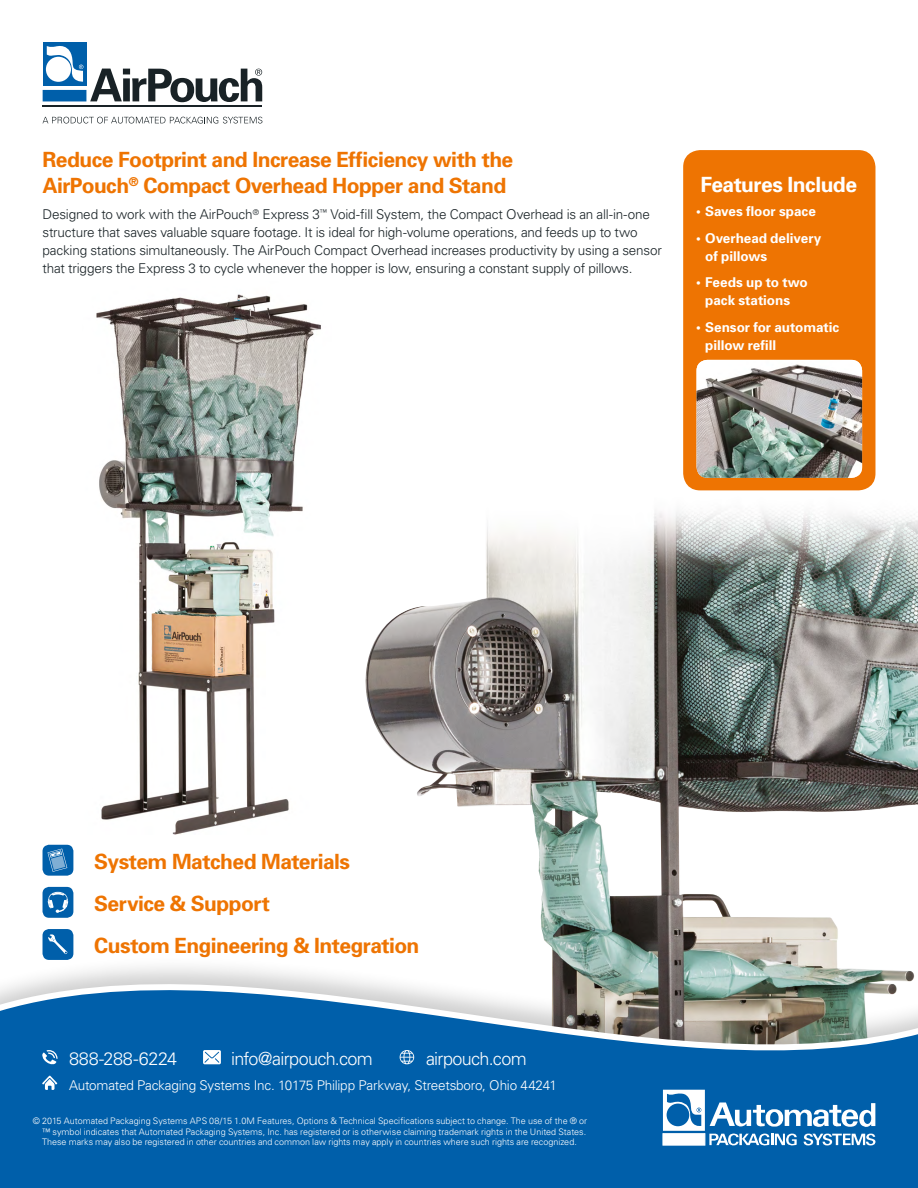
<style>
.page{position:relative;width:918px;height:1188px;background:#fff}
.page>*{position:absolute;margin:0;border:0;box-sizing:border-box;transform-origin:0 0}
.t1{font:700 21px/42.2px "Univers";letter-spacing:-.025em;color:#ee7402}
.t2{font:700 21px "Univers";letter-spacing:-.025em;color:#fff}
.t3{font:300 18px "Univers";letter-spacing:-.035em;color:#fff}
.t4{font:300 13.5px/18px "Univers";letter-spacing:-.015em;color:#192226}
.t5{font:700 13.5px/18px "Univers";letter-spacing:-.005em;color:#fff}
.t6{font:300 13.5px "Univers";letter-spacing:-.015em;color:#fff}
.t7{font:300 9px/10.5px "Univers";color:#fff;text-align:justify}
</style>
<div class="page">
<img style="left:96px;top:294px;width:225px;height:541px">
<img style="left:365px;top:483px;width:553px;height:472px">
<div style="left:683px;top:150px;width:192px;height:340px;background:#ee7402;border-radius:17px"></div>
<img style="left:697px;top:360px;width:165px;height:118px">
<hr style="left:43px;top:106px;width:219px;height:1px;background:#192226">
<svg style="left:43px;top:43px;width:219px;height:59px"></svg>
<svg style="left:43px;top:117px;width:219px;height:7px"></svg>
<svg style="left:0;top:959px;width:918px;height:229px;background:#367bb0"></svg>
<div style="left:43px;top:845px;width:30px;height:31px;background:#005faa;border-radius:7px"></div>
<svg style="left:48px;top:849px;width:19px;height:23px"></svg>
<div style="left:43px;top:887px;width:30px;height:31px;background:#005faa;border-radius:7px"></div>
<svg style="left:48px;top:892px;width:20px;height:21px"></svg>
<div style="left:43px;top:929px;width:30px;height:31px;background:#005faa;border-radius:7px"></div>
<svg style="left:48px;top:934px;width:20px;height:20px"></svg>
<svg style="left:663px;top:1090px;width:212px;height:55px"></svg>
<svg style="left:42px;top:1050px;width:16px;height:15px"></svg>
<svg style="left:203px;top:1050px;width:18px;height:14px"></svg>
<svg style="left:42px;top:1075px;width:15px;height:15px"></svg>
<svg style="left:400px;top:1050px;width:14px;height:14px"></svg>
<h1 class="t1" style="left:43px;top:147px;width:472px;line-height:25.2px">Reduce Footprint and Increase Efficiency with the<br>AirPouch<sup>®</sup> Compact Overhead Hopper and Stand</h1>
<p class="t4" style="left:43px;top:205px;width:621px">Designed to work with the AirPouch<sup>®</sup> Express 3<sup>™</sup> Void-fill System, the Compact Overhead is an all-in-one structure that saves valuable square footage. It is ideal for high-volume operations, and feeds up to two packing stations simultaneously. The AirPouch Compact Overhead increases productivity by using a sensor that triggers the Express 3 to cycle whenever the hopper is low, ensuring a constant supply of pillows.</p>
<h1 class="t2" style="left:700px;top:171px;width:158px">Features Include</h1>
<p class="t5" style="left:696px;top:202px;width:121px">• Saves floor space</p>
<p class="t5" style="left:705px;top:228px;width:118px;text-indent:-9px">• Overhead delivery of pillows</p>
<p class="t5" style="left:705px;top:273px;width:104px;text-indent:-9px">• Feeds up to two pack stations</p>
<p class="t5" style="left:705px;top:317px;width:135px;text-indent:-9px">• Sensor for automatic pillow refill</p>
<h1 class="t1" style="left:94px;top:840px;width:327px">System Matched Materials<br>Service &amp; Support<br>Custom Engineering &amp; Integration</h1>
<h2 class="t3" style="left:69px;top:1047px;width:110px">888-288-6224</h2>
<h2 class="t3" style="left:231px;top:1047px;width:143px">info@airpouch.com</h2>
<p class="t6" style="left:69px;top:1077px;width:489px">Automated Packaging Systems Inc. 10175 Philipp Parkway, Streetsboro, Ohio 44241</p>
<h2 class="t3" style="left:426px;top:1047px;width:102px">airpouch.com</h2>
<p class="t7" style="left:42px;top:1116px;width:547px;text-indent:-9px">© 2015 Automated Packaging Systems APS 08/15 1.0M Features, Options &amp; Technical Specifications subject to change. The use of the ® or ™ symbol indicates that Automated Packaging Systems, Inc. has registered or is otherwise claiming trademark rights in the United States.<br>These marks may also be registered in other countries and common law rights may apply in countries where such rights are recognized.</p>
</div>
